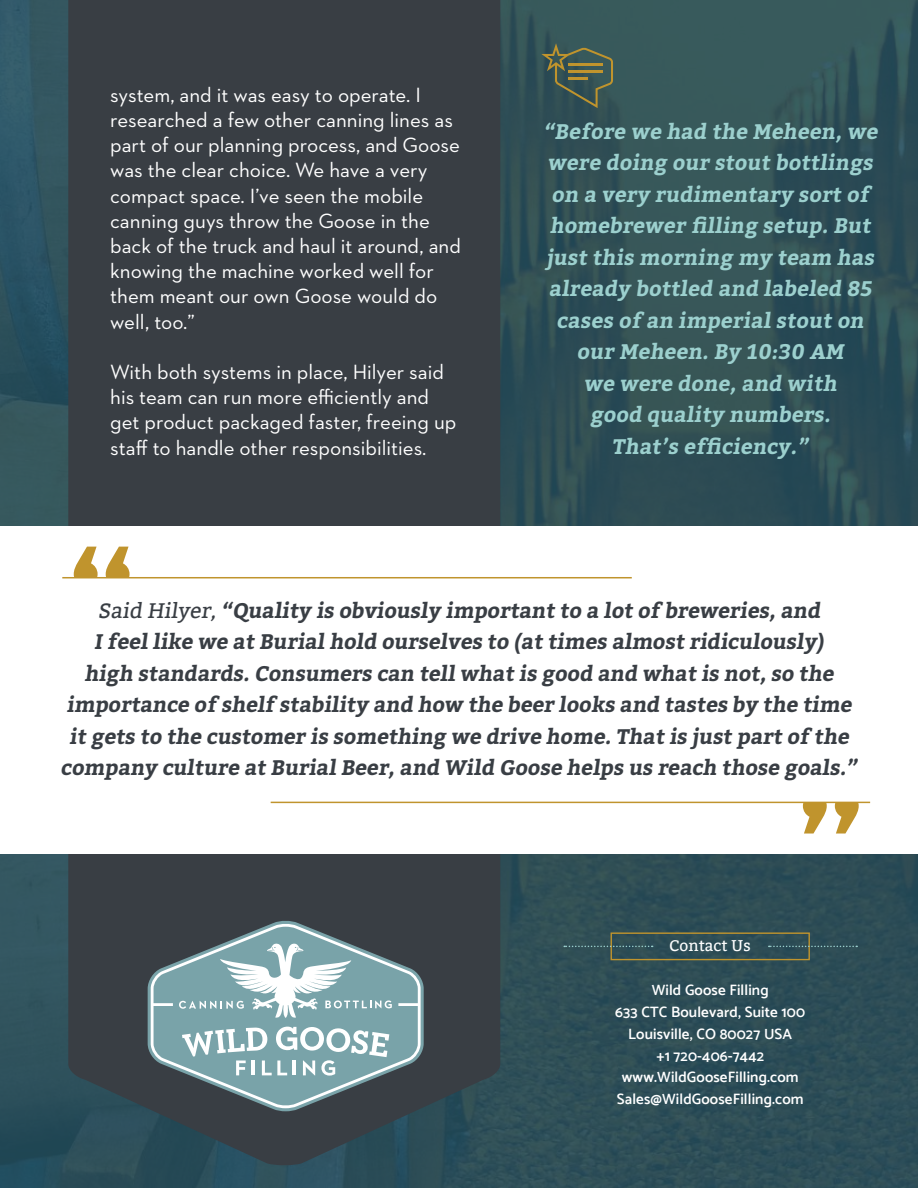
<style>
.page{position:relative;width:918px;height:1188px;background:#fff}
.page>*{position:absolute;margin:0;border:0;box-sizing:border-box;transform-origin:0 0}
.t1{font:21px/25.2px "Neutraface 2 Text";color:#fff}
.t2{font:700 21px/31.5px "Bitter";color:#393e44;text-align:center}
.t3{font:700 21px/31.5px "Bitter";color:#9cd0ce;text-align:center}
.t4{font:15.45px "Bitter";color:#fff}
.t5{font:600 15px/21.8px "Catamaran";letter-spacing:.01em;color:#fff;text-align:center}
.s1{font-weight:400}
</style>
<div class="page">
<div style="left:0;top:0;width:918px;height:1188px;background:linear-gradient(to right,#2b4f5d,#304f55)"></div>
<div style="left:68px;top:0;width:432px;height:1166px;background:#393e44"></div>
<div style="left:0;top:526px;width:918px;height:328px;background:#fff"></div>
<hr style="left:62px;top:577px;width:570px;height:1px;background:#c0942d">
<svg style="left:74px;top:547px;width:56px;height:30px"></svg>
<hr style="left:271px;top:802px;width:599px;height:1px;background:#c0942d">
<svg style="left:803px;top:803px;width:56px;height:31px"></svg>
<svg style="left:148px;top:920px;width:276px;height:191px;background:#455056"></svg>
<svg style="left:151px;top:923px;width:270px;height:185px;background:#647a7f"></svg>
<svg style="left:182px;top:1027px;width:207px;height:49px"></svg>
<svg style="left:179px;top:944px;width:213px;height:74px"></svg>
<svg style="left:541px;top:43px;width:72px;height:65px;background:#455a50"></svg>
<hr style="left:568px;top:64px;width:34px;height:2px;background:#c0942d">
<hr style="left:568px;top:71px;width:34px;height:2px;background:#c0942d">
<hr style="left:568px;top:78px;width:20px;height:2px;background:#c0942d">
<div style="left:611px;top:932px;width:199px;height:28px;border:1px solid #c0942d"></div>
<svg style="left:564px;top:946px;width:89px;height:1px"></svg>
<svg style="left:769px;top:946px;width:88px;height:1px"></svg>
<p class="t1" style="left:110px;top:82px;width:352px">system, and it was easy to operate. I researched a few other canning lines as part of our planning process, and Goose was the clear choice. We have a very compact space. I’ve seen the mobile canning guys throw the Goose in the back of the truck and haul it around, and knowing the machine worked well for them meant our own Goose would do well, too.”</p>
<p class="t1" style="left:110px;top:359px;width:348px">With both systems in place, Hilyer said his team can run more efficiently and get product packaged faster, freeing up staff to handle other responsibilities.</p>
<p class="t3" style="left:543px;top:116px;width:340px">“Before we had the Meheen, we were doing our stout bottlings on a very rudimentary sort of homebrewer filling setup. But just this morning my team has already bottled and labeled 85 cases of an imperial stout on our Meheen. By 10:30 AM<br>we were done, and with<br>good quality numbers.<br>That’s efficiency.”</p>
<p class="t2" style="left:61px;top:595px;width:802px"><span class="s1">Said Hilyer,</span> “Quality is obviously important to a lot of breweries, and<br>I feel like we at Burial hold ourselves to (at times almost ridiculously)<br>high standards. Consumers can tell what is good and what is not, so the importance of shelf stability and how the beer looks and tastes by the time it gets to the customer is something we drive home. That is just part of the company culture at Burial Beer, and Wild Goose helps us reach those goals.”</p>
<p class="t4" style="left:670px;top:936px;width:83px">Contact Us</p>
<p class="t5" style="left:615px;top:979px;width:191px">Wild Goose Filling<br>633 CTC Boulevard, Suite 100<br>Louisville, CO 80027 USA<br>+1 720-406-7442 www.WildGooseFilling.com<br>Sales@WildGooseFilling.com</p>
</div>
